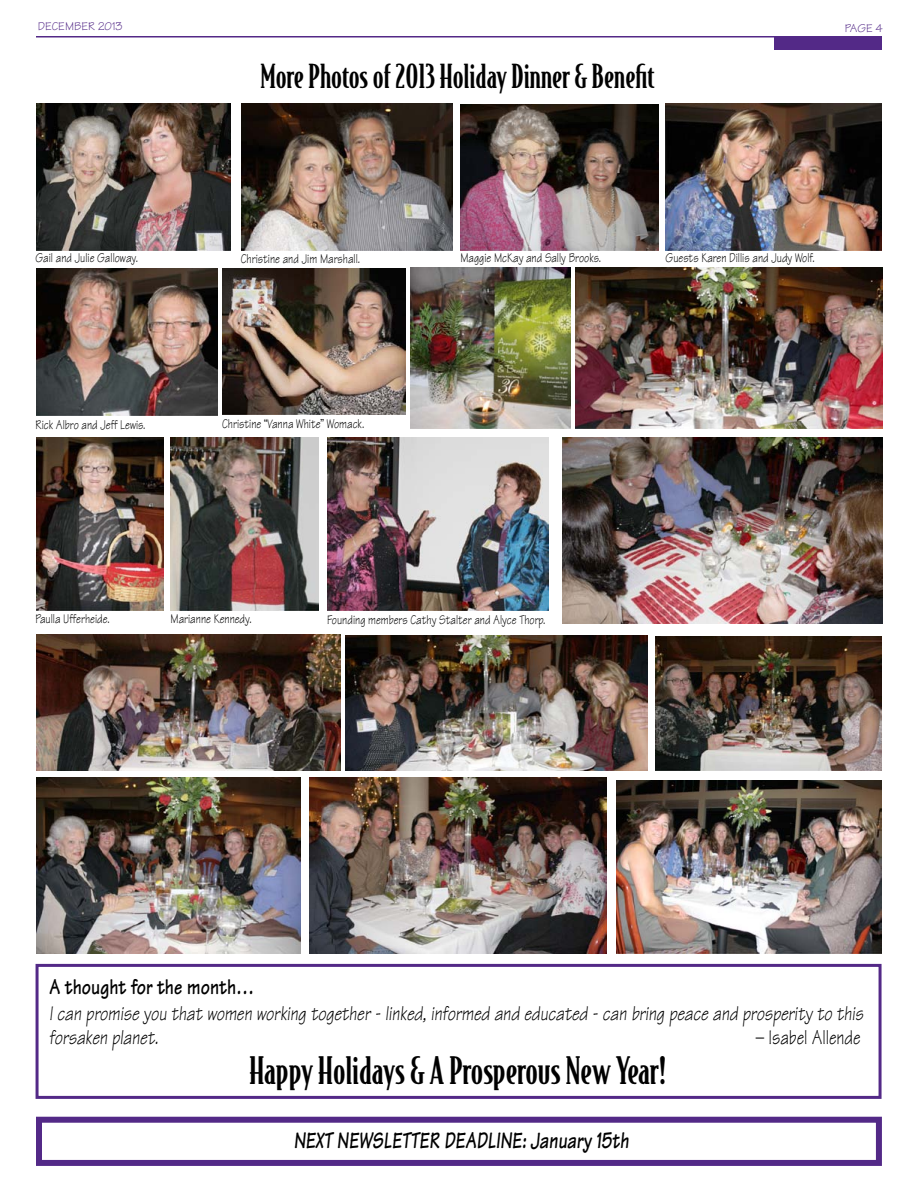
<style>
.page{position:relative;width:918px;height:1188px;background:#fff}
.page>*{position:absolute;margin:0;border:0;box-sizing:border-box;transform-origin:0 0}
.t1{font:500 36px "Bodega Serif";color:#000}
.t2{font:500 31.5px "Bodega Serif";color:#000}
.t3{font:italic 700 24px "Tekton";color:#000;scale:.75 1}
.t4{font:700 22.5px "Tekton";color:#000;scale:.8 1}
.t5{font:italic 21px/24px "Tekton";color:#000;scale:.8 1}
.t6{font:21px "Tekton";color:#000;scale:.8 1}
.t7{font:13.5px "Tekton";color:#000;scale:.8 1}
.t8{font:12px "Tekton";color:#532987}
</style>
<div class="page">
<div style="left:36px;top:1117px;width:846px;height:49px;border:6px solid #532987"></div>
<div style="left:774px;top:36px;width:108px;height:14px;background:#532987"></div>
<hr style="left:36px;top:36px;width:845px;height:2px;background:#532987">
<div style="left:36px;top:964px;width:846px;height:135px;border:3px solid #532987"></div>
<img style="left:36px;top:103px;width:195px;height:148px">
<img style="left:241px;top:104px;width:212px;height:147px">
<img style="left:460px;top:104px;width:199px;height:147px">
<img style="left:666px;top:104px;width:216px;height:147px">
<img style="left:36px;top:268px;width:181px;height:147px">
<img style="left:222px;top:268px;width:184px;height:147px">
<img style="left:411px;top:268px;width:159px;height:161px">
<img style="left:576px;top:268px;width:306px;height:161px">
<img style="left:36px;top:437px;width:127px;height:173px">
<img style="left:171px;top:437px;width:147px;height:173px">
<img style="left:327px;top:437px;width:222px;height:173px">
<img style="left:562px;top:437px;width:320px;height:186px">
<img style="left:36px;top:635px;width:305px;height:135px">
<img style="left:345px;top:635px;width:302px;height:135px">
<img style="left:656px;top:636px;width:226px;height:134px">
<img style="left:36px;top:778px;width:264px;height:176px">
<img style="left:310px;top:777px;width:297px;height:177px">
<img style="left:616px;top:781px;width:266px;height:173px">
<p class="t8" style="left:38px;top:18px;width:86px">DECEMBER 2013</p>
<p class="t8" style="left:845px;top:21px;width:39px">PAGE 4</p>
<p class="t2" style="left:260px;top:57px;width:396px">More Photos of 2013 Holiday Dinner &amp; Benefit</p>
<p class="t7" style="left:36px;top:249px;width:130px">Gail and Julie Galloway.</p>
<p class="t7" style="left:241px;top:250px;width:151px">Christine and Jim Marshall.</p>
<p class="t7" style="left:460px;top:249px;width:177px">Maggie McKay and Sally Brooks.</p>
<p class="t7" style="left:666px;top:250px;width:188px">Guests Karen Dillis and Judy Wolf.</p>
<p class="t7" style="left:36px;top:416px;width:139px">Rick Albro and Jeff Lewis.</p>
<p class="t7" style="left:222px;top:416px;width:179px">Christine “Vanna White” Womack.</p>
<p class="t7" style="left:36px;top:610px;width:94px">Paulla Ufferheide.</p>
<p class="t7" style="left:171px;top:610px;width:103px">Marianne Kennedy.</p>
<p class="t7" style="left:327px;top:611px;width:274px">Founding members Cathy Stalter and Alyce Thorp.</p>
<p class="t4" style="left:49px;top:973px;width:258px">A thought for the month…</p>
<p class="t5" style="left:49px;top:1002px;width:1020px">I can promise you that women working together - linked, informed and educated - can bring peace and prosperity to this forsaken planet.</p>
<p class="t6" style="left:756px;top:1024px;width:133px">– Isabel Allende</p>
<p class="t1" style="left:249px;top:1049px;width:418px">Happy Holidays &amp; A Prosperous New Year!</p>
<p class="t3" style="left:294px;top:1126px;width:448px">NEXT NEWSLETTER DEADLINE: January 15th</p>
</div>
